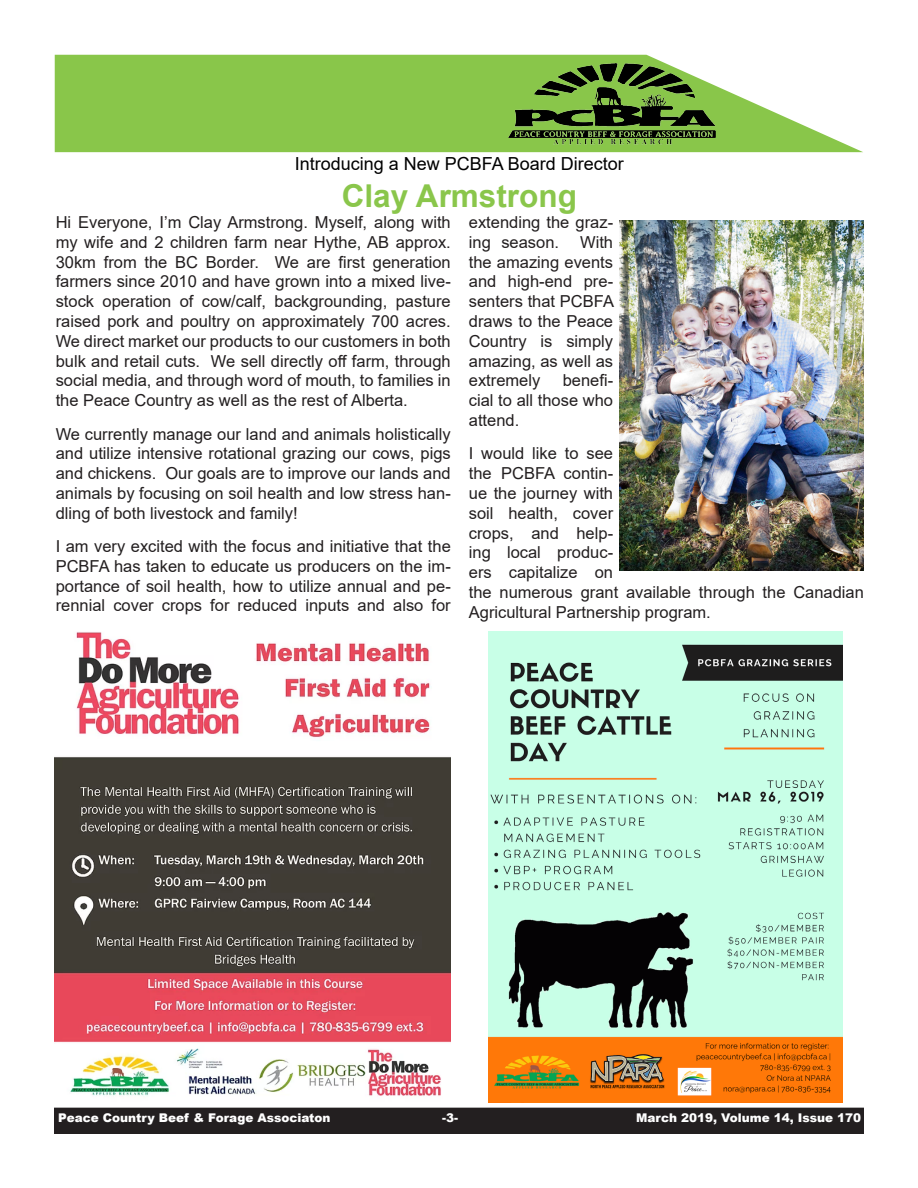
<style>
.page{position:relative;width:918px;height:1188px;background:#fff}
.page>*{position:absolute;margin:0;border:0;box-sizing:border-box;transform-origin:0 0}
.t1{font:700 31.5px "Arial";color:#8ac64b}
.t2{font:18px "Arial";color:#000}
.t3{font:16.5px/19.8px "Arial";color:#231f20;text-align:justify}
.t4{font:900 12px "Arial";color:#fff}
</style>
<div class="page">
<div style="left:55px;top:1108px;width:808px;height:25px;background:#231f20"></div>
<div style="left:54px;top:1108px;width:810px;height:26px;border:2px solid #231f20"></div>
<svg style="left:55px;top:55px;width:808px;height:97px;fill:#89c64a"></svg>
<img style="left:509px;top:63px;width:207px;height:83px">
<img style="left:54px;top:632px;width:397px;height:464px">
<img style="left:488px;top:632px;width:355px;height:470px">
<img style="left:620px;top:220px;width:243px;height:350px">
<p class="t2" style="left:295px;top:151px;width:331px">Introducing a New PCBFA Board Director</p>
<p class="t1" style="left:342px;top:174px;width:237px">Clay Armstrong</p>
<p class="t3" style="left:56px;top:212px;width:397px">Hi Everyone, I’m Clay Armstrong. Myself, along with my wife and 2 children farm near Hythe, AB approx.<br>30km from the BC Border. We are first generation farmers since 2010 and have grown into a mixed live&shy;stock operation of cow/calf, backgrounding, pasture raised pork and poultry on approximately 700 acres.<br>We direct market our products to our customers in both bulk and retail cuts. We sell directly off farm, through social media, and through word of mouth, to families in the Peace Country as well as the rest of Alberta.</p>
<p class="t3" style="left:56px;top:424px;width:397px">We currently manage our land and animals holistically and utilize intensive rotational grazing our cows, pigs and chickens. Our goals are to improve our lands and animals by focusing on soil health and low stress han&shy;dling of both livestock and family!</p>
<p class="t3" style="left:56px;top:536px;width:397px">I am very excited with the focus and initiative that the PCBFA has taken to educate us producers on the im&shy;portance of soil health, how to utilize annual and pe&shy;rennial cover crops for reduced inputs and also for</p>
<p class="t3" style="left:469px;top:212px;width:146px">extending the graz&shy;ing season.</p>
<p class="t3" style="left:469px;top:232px;width:147px;text-indent:111px">With the amazing events and high-end pre&shy;senters that PCBFA draws to the Peace Country is simply amazing, as well as extremely</p>
<p class="t3" style="left:469px;top:371px;width:146px;text-indent:94px">benefi&shy;cial to all those who attend.</p>
<p class="t3" style="left:469px;top:444px;width:397px;text-align:left">I would like to see<br>the PCBFA contin-<br>ue the journey with<br>soil health, cover<br>crops, and help-<br>ing local produc-<br>ers capitalize on<br>the numerous grant available through the Canadian<br>Agricultural Partnership program.</p>
<p class="t4" style="left:58px;top:1109px;width:274px">Peace Country Beef &amp; Forage Associaton</p>
<p class="t4" style="left:442px;top:1109px;width:17px">-3-</p>
<p class="t4" style="left:636px;top:1109px;width:226px">March 2019, Volume 14, Issue 170</p>
</div>
